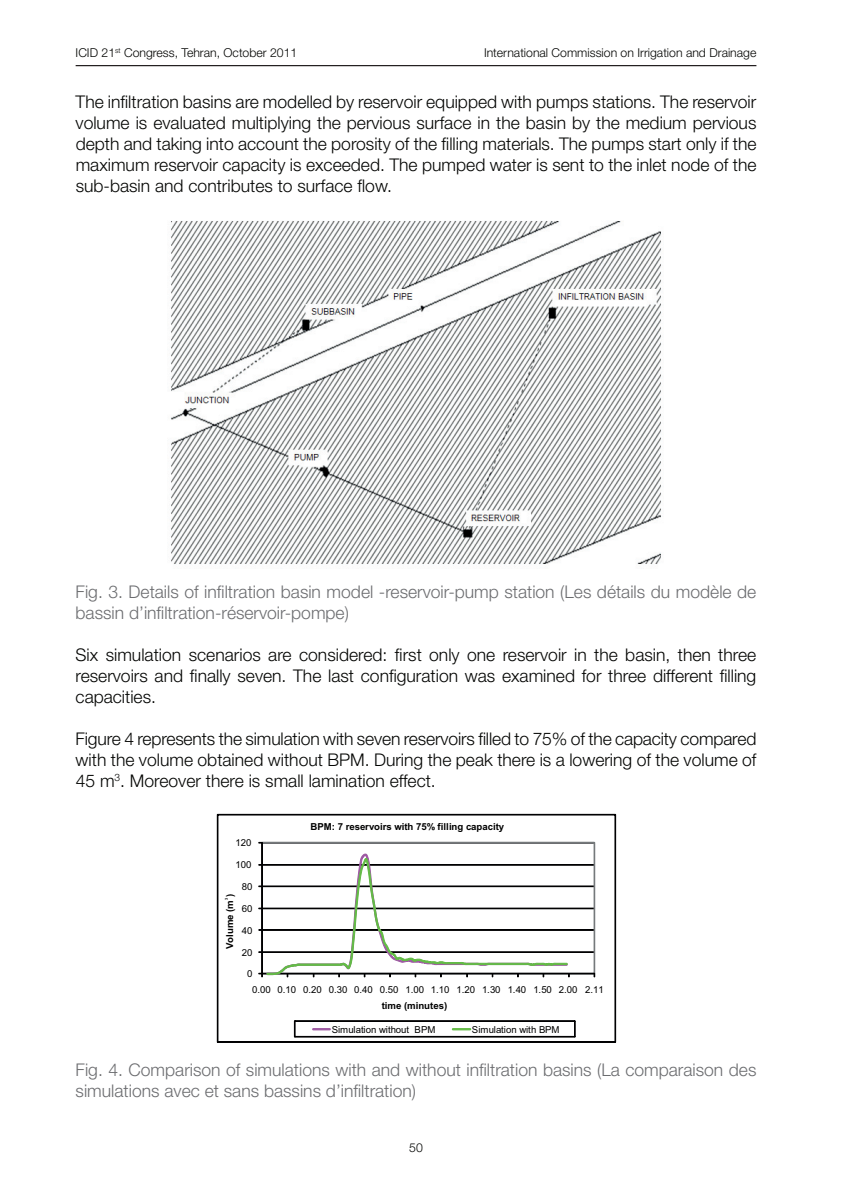
<style>
.page{position:relative;width:851px;height:1197px;background:#fff}
.page>*{position:absolute;margin:0;border:0;box-sizing:border-box;transform-origin:0 0}
.t1{font:300 17.5px/21px "Helvetica Neue";color:#040503;text-align:justify}
.t2{font:300 17.5px/21px "Helvetica Neue";color:#6c6d70}
.t3{font:300 12.25px "Helvetica Neue";color:#040503}
.t4{font:9.62px "Arial";letter-spacing:-.01em;color:#000001}
.t5{font:700 9.62px "Arial";letter-spacing:-.005em;color:#000001}
.t6{font:700 3.85px "Arial";color:#000001}
</style>
<div class="page">
<hr style="left:76px;top:65px;width:680px;height:1px;background:#231f20">
<img style="left:170px;top:220px;width:492px;height:345px">
<svg style="left:217px;top:814px;width:399px;height:229px"></svg>
<p class="t3" style="left:76px;top:45px;width:223px">ICID 21<sup>st</sup> Congress, Tehran, October 2011</p>
<p class="t3" style="left:484px;top:45px;width:274px">International Commission on Irrigation and Drainage</p>
<p class="t1" style="left:76px;top:91px;width:682px">The infiltration basins are modelled by reservoir equipped with pumps stations. The reservoir volume is evaluated multiplying the pervious surface in the basin by the medium pervious depth and taking into account the porosity of the filling materials. The pumps start only if the maximum reservoir capacity is exceeded. The pumped water is sent to the inlet node of the sub-basin and contributes to surface flow.</p>
<p class="t2" style="left:76px;top:580px;width:682px">Fig. 3. Details of infiltration basin model -reservoir-pump station (Les détails du modèle de bassin d’infiltration-réservoir-pompe)</p>
<p class="t1" style="left:76px;top:643px;width:682px">Six simulation scenarios are considered: first only one reservoir in the basin, then three reservoirs and finally seven. The last configuration was examined for three different filling capacities.</p>
<p class="t1" style="left:76px;top:727px;width:682px">Figure 4 represents the simulation with seven reservoirs filled to 75% of the capacity compared with the volume obtained without BPM. During the peak there is a lowering of the volume of 45 m<sup>3</sup>. Moreover there is small lamination effect.</p>
<p class="t4" style="left:235px;top:836px;width:17px">120</p>
<p class="t4" style="left:235px;top:858px;width:17px">100</p>
<p class="t4" style="left:242px;top:880px;width:12px">80</p>
<p class="t5" style="left:223px;top:949px;width:57px;rotate:-90deg">Volume (m )</p>
<p class="t6" style="left:224px;top:900px;width:4px;rotate:-90deg">3</p>
<p class="t4" style="left:242px;top:902px;width:12px">60</p>
<p class="t4" style="left:242px;top:924px;width:12px">40</p>
<p class="t4" style="left:242px;top:946px;width:12px">20</p>
<p class="t4" style="left:247px;top:967px;width:7px">0</p>
<p class="t5" style="left:310px;top:820px;width:195px">BPM: 7 reservoirs with 75% filling capacity</p>
<p class="t4" style="left:252px;top:983px;width:353px">0.00 0.10 0.20 0.30 0.40 0.50 1.00 1.10 1.20 1.30 1.40 1.50 2.00 2.11</p>
<p class="t5" style="left:382px;top:999px;width:67px">time (minutes)</p>
<p class="t4" style="left:332px;top:1024px;width:105px">Simulation without BPM</p>
<p class="t4" style="left:472px;top:1024px;width:89px">Simulation with BPM</p>
<p class="t2" style="left:76px;top:1059px;width:682px">Fig. 4. Comparison of simulations with and without infiltration basins (La comparaison des simulations avec et sans bassins d’infiltration)</p>
<p class="t3" style="left:409px;top:1141px;width:15px">50</p>
</div>
